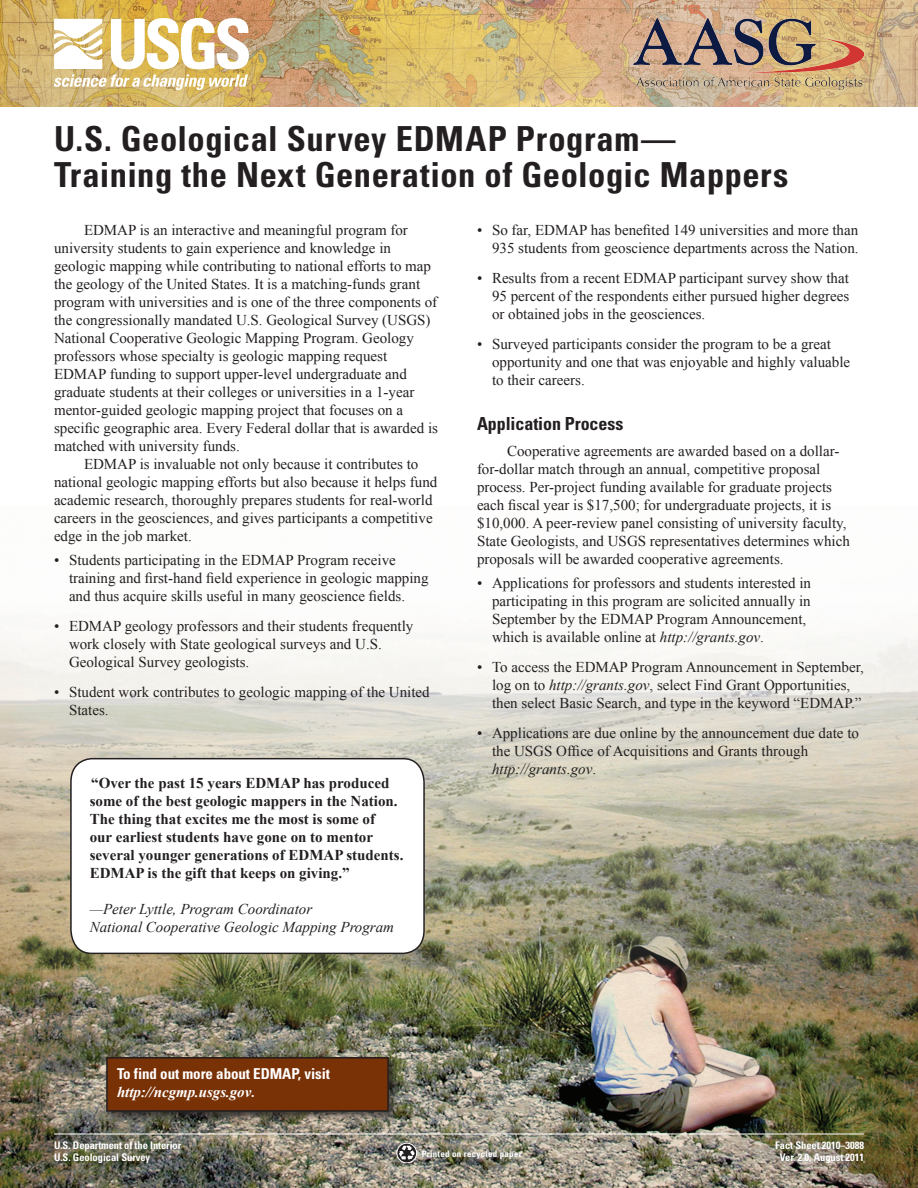
<style>
.page{position:relative;width:918px;height:1188px;background:#fff}
.page>*{position:absolute;margin:0;border:0;box-sizing:border-box;transform-origin:0 0}
.t1{font:700 condensed 34.5px/36px "Univers";letter-spacing:.015em;color:#231f20}
.Heading_1{font:700 condensed 18px "Univers";letter-spacing:-.005em;color:#231f20}
.Body_Text{font:15px/18px "Times New Roman";color:#231f20}
.BodyNoIndent{font:700 15px/18px "Times New Roman";color:#231f20}
.BodyNoIndent-2{font:italic 15px/18px "Times New Roman";color:#231f20}
.Heading_2{font:700 condensed 15px/18px "Univers";letter-spacing:-.005em;color:#fff}
.DBID{font:700 condensed 10.5px "Univers";letter-spacing:-.005em;color:#fff}
.t2{font:700 condensed 8.85px "Univers";letter-spacing:.03em;color:#fff}
.s1{font-style:italic}
.s2{font-family:"Times New Roman";font-style:italic;font-stretch:normal}
</style>
<div class="page">
<img style="left:0;top:623px;width:918px;height:565px">
<img style="left:0;top:0;width:918px;height:107px">
<hr style="left:54px;top:1134px;width:810px;height:1px;background:#fff">
<svg style="left:397px;top:1143px;width:20px;height:20px"></svg>
<div style="left:397px;top:1143px;width:20px;height:20px;border:1px solid #fff;border-radius:50%"></div>
<svg style="left:399px;top:1146px;width:16px;height:14px"></svg>
<svg style="left:54px;top:18px;width:195px;height:72px"></svg>
<div style="left:104px;top:1055px;width:296px;height:68px;background:#231f20;opacity:.75"></div>
<div style="left:107px;top:1058px;width:281px;height:53px;background:#793106"></div>
<div style="left:106px;top:1057px;width:283px;height:55px;border:2px solid #231f20"></div>
<img style="left:634px;top:18px;width:230px;height:72px">
<svg style="left:69px;top:757px;width:357px;height:198px"></svg>
<p class="t1" style="left:54px;top:121px;width:736px">U.S. Geological Survey EDMAP Program—<br>Training the Next Generation of Geologic Mappers</p>
<p class="Body_Text" style="left:84px;top:221px;width:325px">EDMAP is an interactive and meaningful program for</p>
<p class="Body_Text" style="left:54px;top:239px;width:386px">university students to gain experience and knowledge in geologic mapping while contributing to national efforts to map the geology of the United States. It is a matching-funds grant program with universities and is one of the three components of the congressionally mandated U.S. Geological Survey (USGS)<br>National Cooperative Geologic Mapping Program. Geology professors whose specialty is geologic mapping request EDMAP funding to support upper-level undergraduate and graduate students at their colleges or universities in a 1-year mentor-guided geologic mapping project that focuses on a specific geographic area. Every Federal dollar that is awarded is matched with university funds.</p>
<p class="Body_Text" style="left:54px;top:455px;width:385px;text-indent:30px">EDMAP is invaluable not only because it contributes to national geologic mapping efforts but also because it helps fund academic research, thoroughly prepares students for real-world careers in the geosciences, and gives participants a competitive edge in the job market.</p>
<p class="Body_Text" style="left:69px;top:551px;width:361px;text-indent:-15px">• Students participating in the EDMAP Program receive training and first-hand field experience in geologic mapping and thus acquire skills useful in many geoscience fields.</p>
<p class="Body_Text" style="left:69px;top:617px;width:346px;text-indent:-15px">• EDMAP geology professors and their students frequently work closely with State geological surveys and U.S.<br>Geological Survey geologists.</p>
<p class="Body_Text" style="left:69px;top:683px;width:362px;text-indent:-15px">• Student work contributes to geologic mapping of the United<br>States.</p>
<p class="Body_Text" style="left:477px;top:221px;width:383px;text-align:right">• So far, EDMAP has benefited 149 universities and more than<br>935 students from geoscience departments across the Nation.</p>
<p class="Body_Text" style="left:492px;top:269px;width:359px;text-align:justify;text-indent:-15px">• Results from a recent EDMAP participant survey show that 95 percent of the respondents either pursued higher degrees or obtained jobs in the geosciences.</p>
<p class="Body_Text" style="left:492px;top:335px;width:360px;text-indent:-15px">• Surveyed participants consider the program to be a great opportunity and one that was enjoyable and highly valuable to their careers.</p>
<p class="Heading_1" style="left:477px;top:413px;width:148px">Application Process</p>
<p class="Body_Text" style="left:477px;top:442px;width:374px;text-indent:30px">Cooperative agreements are awarded based on a dollar&shy;for-dollar match through an annual, competitive proposal process. Per-project funding available for graduate projects each fiscal year is $17,500; for undergraduate projects, it is $10,000. A peer-review panel consisting of university faculty, State Geologists, and USGS representatives determines which proposals will be awarded cooperative agreements.</p>
<p class="Body_Text" style="left:492px;top:574px;width:321px;text-indent:-15px">• Applications for professors and students interested in participating in this program are solicited annually in September by the EDMAP Program Announcement, which is available online at <span class="s1">http://grants.gov</span>.</p>
<p class="Body_Text" style="left:492px;top:658px;width:373px;text-indent:-15px">• To access the EDMAP Program Announcement in September, log on to <span class="s1">http://grants.gov</span>, select Find Grant Opportunities, then select Basic Search, and type in the keyword “EDMAP.”</p>
<p class="Body_Text" style="left:492px;top:724px;width:369px;text-indent:-15px">• Applications are due online by the announcement due date to the USGS Office of Acquisitions and Grants through <span class="s1">http://grants.gov</span>.</p>
<p class="BodyNoIndent" style="left:90px;top:773px;width:315px">“Over the past 15 years EDMAP has produced some of the best geologic mappers in the Nation.<br>The thing that excites me the most is some of<br>our earliest students have gone on to mentor several younger generations of EDMAP students.<br>EDMAP is the gift that keeps on giving.”</p>
<p class="BodyNoIndent-2" style="left:90px;top:899px;width:306px">—Peter Lyttle, Program Coordinator<br>National Cooperative Geologic Mapping Program</p>
<p class="Heading_2" style="left:117px;top:1064px;width:214px">To find out more about EDMAP, visit <span class="s2">http://ncgmp.usgs.gov</span>.</p>
<p class="DBID" style="left:54px;top:1139px;width:129px">U.S. Department of the Interior</p>
<p class="DBID" style="left:54px;top:1151px;width:98px">U.S. Geological Survey</p>
<p class="t2" style="left:422px;top:1148px;width:102px">Printed on recycled paper</p>
<p class="DBID" style="left:775px;top:1139px;width:90px">Fact Sheet 2010–3088</p>
<p class="DBID" style="left:780px;top:1151px;width:86px">Ver. 2.0, August 2011</p>
</div>
